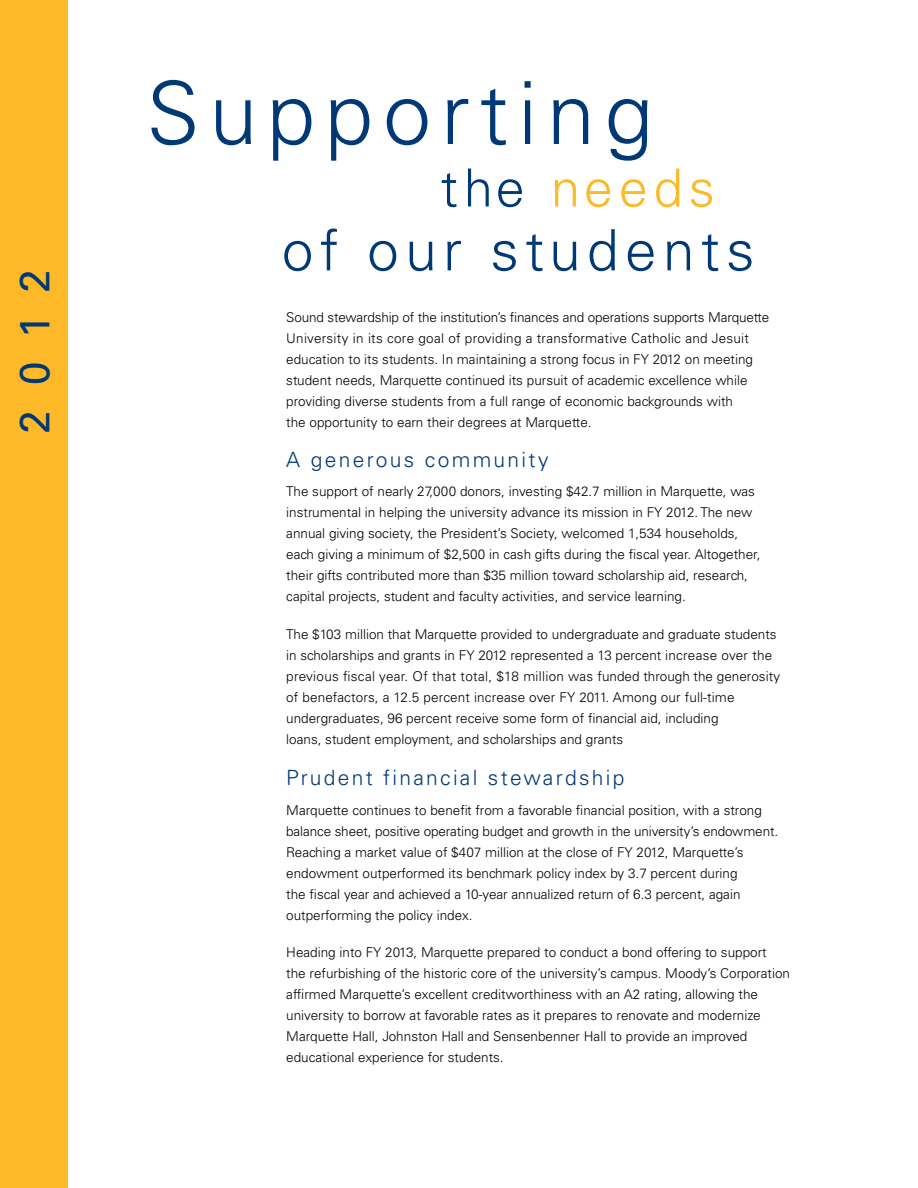
<style>
.page{position:relative;width:918px;height:1188px;background:#fff}
.page>*{position:absolute;margin:0;border:0;box-sizing:border-box;transform-origin:0 0}
.t1{font:300 87px "Univers LT Std";letter-spacing:.11em;color:#003976}
.t2{font:300 57px "Univers LT Std";letter-spacing:.11em;color:#003976}
.t3{font:300 52.5px "Univers LT Std";color:#fdb927}
.t4{font:42.3px "Univers LT Std";color:#003976}
.t5{font:300 21px "Univers LT Std";letter-spacing:.11em;color:#003976}
.t6{font:300 13.5px/21px "Univers LT Std";color:#000}
.s1{color:#003976}
</style>
<div class="page">
<div style="left:0;top:0;width:68px;height:1188px;background:#fdb927"></div>
<h3 class="t4" style="left:9px;top:434px;width:166px;rotate:-90deg">2012</h3>
<h1 class="t1" style="left:146px;top:61px;width:508px">Supporting</h1>
<h3 class="t3" style="left:440px;top:156px;width:276px"><span class="s1">the</span> needs</h3>
<h2 class="t2" style="left:282px;top:216px;width:474px">of our students</h2>
<p class="t6" style="left:286px;top:307px;width:485px">Sound stewardship of the institution’s finances and operations supports Marquette University in its core goal of providing a transformative Catholic and Jesuit education to its students. In maintaining a strong focus in FY 2012 on meeting student needs, Marquette continued its pursuit of academic excellence while providing diverse students from a full range of economic backgrounds with<br>the opportunity to earn their degrees at Marquette.</p>
<h3 class="t5" style="left:286px;top:447px;width:264px">A generous community</h3>
<p class="t6" style="left:286px;top:481px;width:476px">The support of nearly 27,000 donors, investing $42.7 million in Marquette, was instrumental in helping the university advance its mission in FY 2012. The new annual giving society, the President’s Society, welcomed 1,534 households, each giving a minimum of $2,500 in cash gifts during the fiscal year. Altogether, their gifts contributed more than $35 million toward scholarship aid, research, capital projects, student and faculty activities, and service learning.</p>
<p class="t6" style="left:286px;top:623px;width:495px">The $103 million that Marquette provided to undergraduate and graduate students in scholarships and grants in FY 2012 represented a 13 percent increase over the previous fiscal year. Of that total, $18 million was funded through the generosity of benefactors, a 12.5 percent increase over FY 2011. Among our full-time undergraduates, 96 percent receive some form of financial aid, including<br>loans, student employment, and scholarships and grants</p>
<h3 class="t5" style="left:286px;top:765px;width:340px">Prudent financial stewardship</h3>
<p class="t6" style="left:286px;top:799px;width:493px">Marquette continues to benefit from a favorable financial position, with a strong balance sheet, positive operating budget and growth in the university’s endowment.<br>Reaching a market value of $407 million at the close of FY 2012, Marquette’s endowment outperformed its benchmark policy index by 3.7 percent during<br>the fiscal year and achieved a 10-year annualized return of 6.3 percent, again outperforming the policy index.</p>
<p class="t6" style="left:286px;top:942px;width:505px">Heading into FY 2013, Marquette prepared to conduct a bond offering to support<br>the refurbishing of the historic core of the university’s campus. Moody’s Corporation affirmed Marquette’s excellent creditworthiness with an A2 rating, allowing the university to borrow at favorable rates as it prepares to renovate and modernize Marquette Hall, Johnston Hall and Sensenbenner Hall to provide an improved educational experience for students.</p>
</div>
